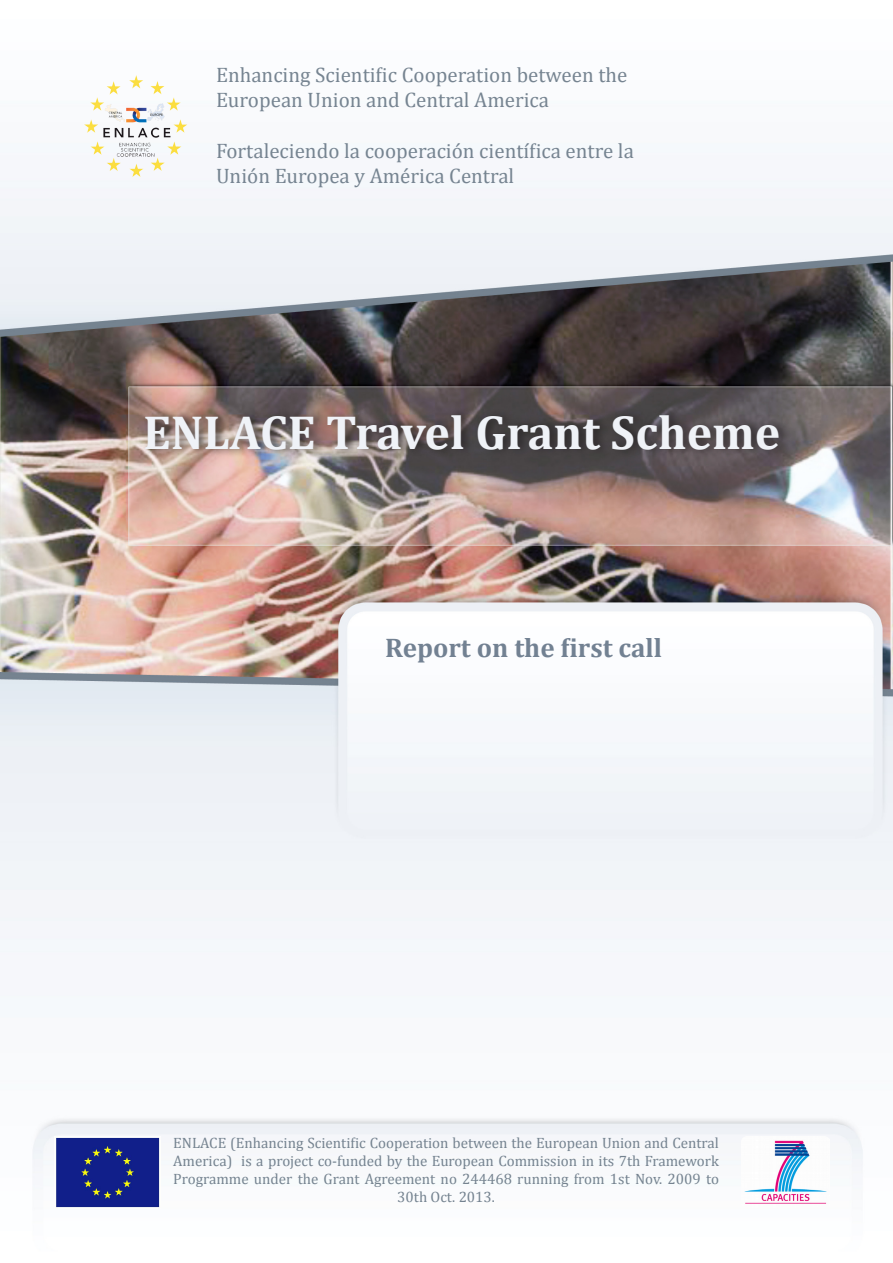
<style>
.page{position:relative;width:893px;height:1263px;background:#fff}
.page>*{position:absolute;margin:0;border:0;box-sizing:border-box;transform-origin:0 0}
.Titolo{font:700 48px "Cambria";color:#eff2f7}
.t1{font:700 27px "Cambria";color:#728192}
.t2{font:21px/25.2px "Cambria";color:#768491}
.t3{font:15px/18px "Cambria";color:#758390;text-align:center}
</style>
<div class="page">
<img style="left:0;top:180px;width:893px;height:991px">
<img style="left:54px;top:75px;width:162px;height:125px">
<img style="left:742px;top:1136px;width:88px;height:68px">
<div style="left:141px;top:407px;width:650px;height:50px;background:#231f20;opacity:.75"></div>
<img style="left:54px;top:1136px;width:107px;height:72px">
<p class="t2" style="left:216px;top:62px;width:413px">Enhancing Scientific Cooperation between the<br>European Union and Central America</p>
<p class="t2" style="left:216px;top:138px;width:419px">Fortaleciendo la cooperación científica entre la<br>Unión Europea y América Central</p>
<p class="Titolo" style="left:143px;top:403px;width:639px">ENLACE Travel Grant Scheme</p>
<p class="t1" style="left:385px;top:631px;width:278px">Report on the first call</p>
<p class="t3" style="left:173px;top:1134px;width:547px">ENLACE (Enhancing Scientific Cooperation between the European Union and Central America) is a project co-funded by the European Commission in its 7th Framework Programme under the Grant Agreement no 244468 running from 1st Nov. 2009 to 30th Oct. 2013.</p>
</div>
